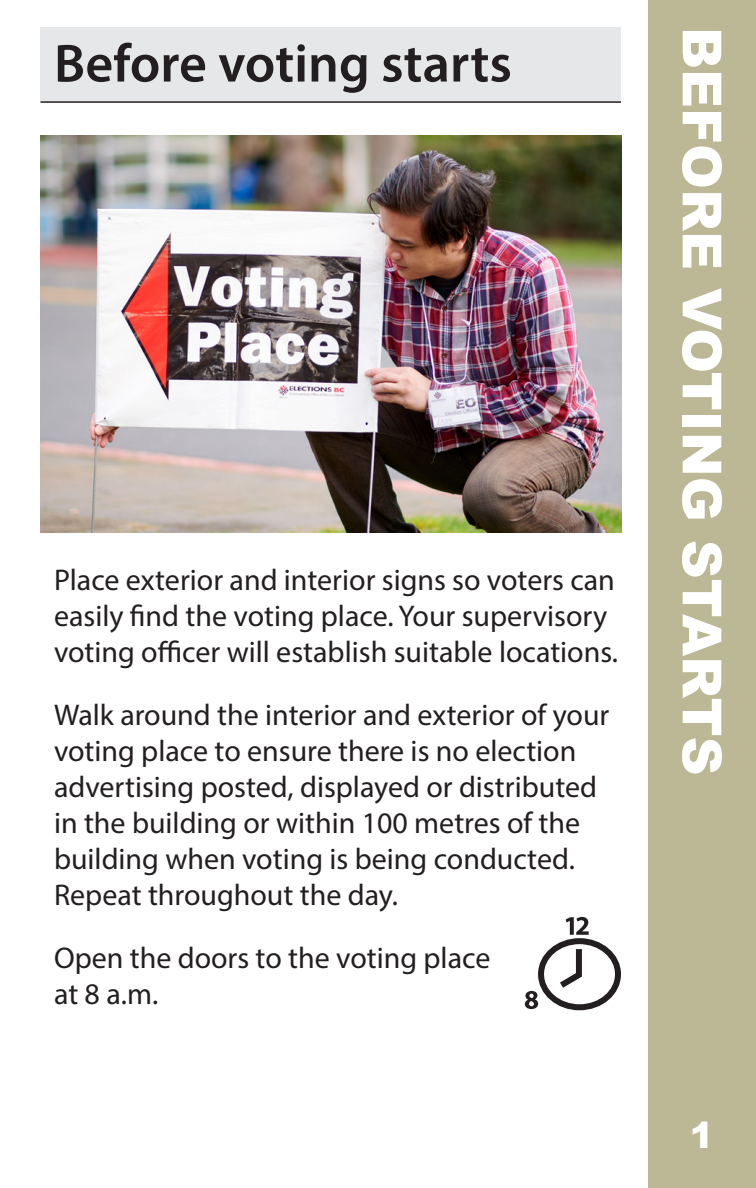
<style>
.page{position:relative;width:756px;height:1188px;background:#fff}
.page>*{position:absolute;margin:0;border:0;box-sizing:border-box;transform-origin:0 0}
.b_H1{font:600 54px "Myriad Pro";color:#231f20}
.t1{font:900 54px "Arial";color:#fff}
.t2{font:900 36px "Arial";color:#fff}
.b_P1{font:30px/36px "Myriad Pro";color:#231f20}
</style>
<div class="page">
<div style="left:40px;top:28px;width:581px;height:74px;background:#e6e7e9"></div>
<hr style="left:40px;top:101px;width:581px;height:2px;background:#231f20">
<svg style="left:541px;top:941px;width:77px;height:66px"></svg>
<div style="left:538px;top:938px;width:83px;height:72px;border:6px solid #231f20;border-radius:50%"></div>
<svg style="left:553px;top:943px;width:32px;height:50px"></svg>
<svg style="left:525px;top:991px;width:13px;height:18px"></svg>
<svg style="left:566px;top:917px;width:23px;height:18px"></svg>
<img style="left:41px;top:135px;width:580px;height:397px">
<div style="left:648px;top:0;width:108px;height:1188px;background:#bcb896"></div>
<p class="b_H1" style="left:54px;top:29px;width:459px">Before voting starts</p>
<p class="b_P1" style="left:54px;top:562px;width:566px">Place exterior and interior signs so voters can easily find the voting place. Your supervisory voting officer will establish suitable locations.</p>
<p class="b_P1" style="left:54px;top:697px;width:557px">Walk around the interior and exterior of your voting place to ensure there is no election advertising posted, displayed or distributed in the building or within 100 metres of the building when voting is being conducted.<br>Repeat throughout the day.</p>
<p class="b_P1" style="left:54px;top:940px;width:438px">Open the doors to the voting place at 8 a.m.</p>
<p class="t1" style="left:741px;top:27px;width:750px;rotate:90deg">BEFORE VOTING STARTS</p>
<p class="t2" style="left:690px;top:1109px;width:26px">1</p>
</div>
